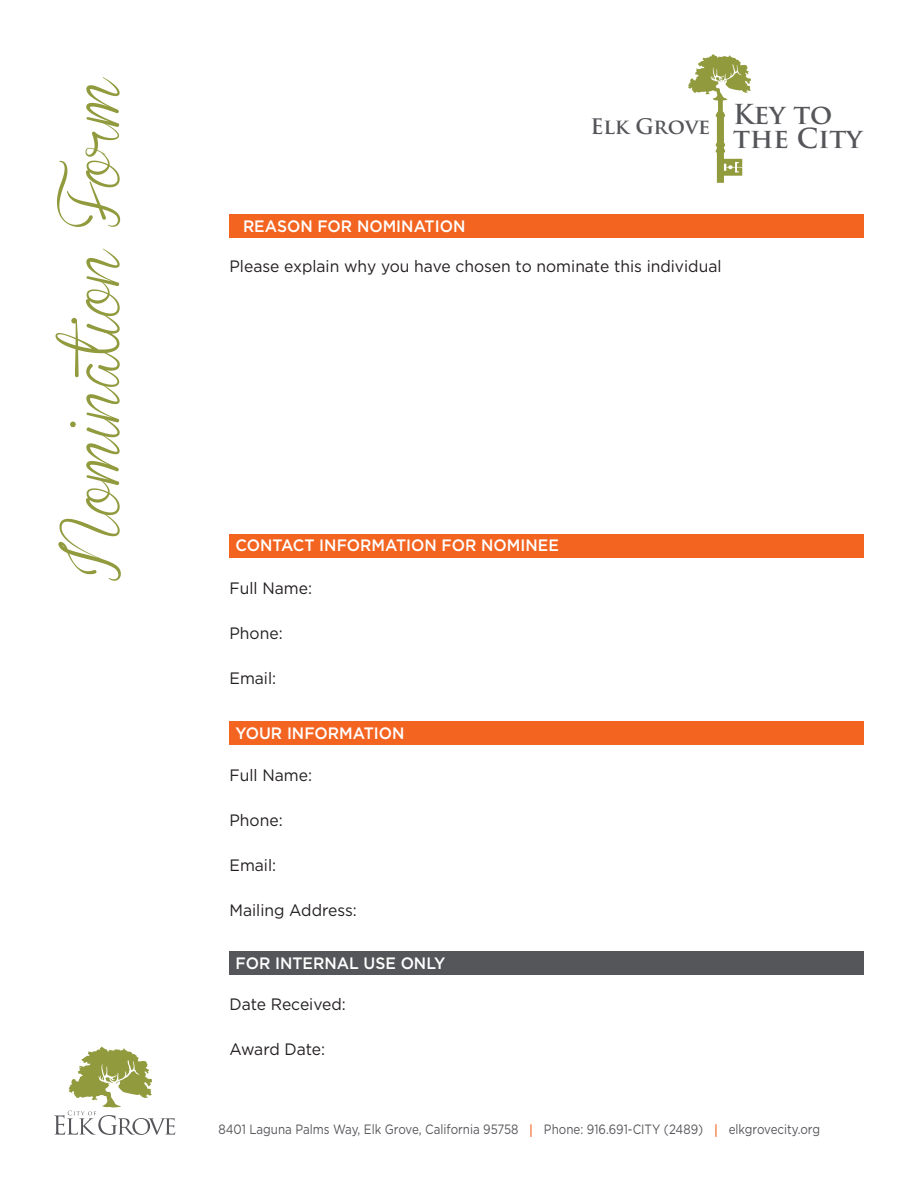
<style>
.page{position:relative;width:918px;height:1188px;background:#fff}
.page>*{position:absolute;margin:0;border:0;box-sizing:border-box;transform-origin:0 0}
.t1{font:61.05px "Brannboll Smal";color:#919a3d}
.t2{font:700 26.85px/23.9px "Trajan Pro";color:#55565a}
.t3{font:700 20.85px "Trajan Pro";color:#55565a}
.t4{font:16.5px "Gotham";color:#231f20;scale:.95 1}
.t5{font:500 16.5px "Gotham";color:#fff;scale:.95 1}
.t6{font:13.5px "Gotham";color:#55565a;scale:.86 1}
.s1{font-family:"Trend Slab One";color:#f36421}
</style>
<div class="page">
<svg style="left:54px;top:1047px;width:121px;height:88px"></svg>
<svg style="left:688px;top:54px;width:63px;height:129px"></svg>
<div style="left:230px;top:535px;width:634px;height:23px;background:#f36421"></div>
<div style="left:230px;top:214px;width:634px;height:24px;background:#f36421"></div>
<div style="left:230px;top:721px;width:634px;height:24px;background:#f36421"></div>
<div style="left:230px;top:951px;width:634px;height:24px;background:#55565a"></div>
<p class="t1" style="left:61px;top:580px;width:508px;rotate:-90deg">Nomination Form</p>
<p class="t3" style="left:591px;top:114px;width:121px">Elk Grove</p>
<p class="t2" style="left:733px;top:103px;width:130px">Key to the City</p>
<p class="t5" style="left:243px;top:215px;width:236px">REASON FOR NOMINATION</p>
<p class="t4" style="left:230px;top:256px;width:519px">Please explain why you have chosen to nominate this individual</p>
<p class="t5" style="left:236px;top:534px;width:342px">CONTACT INFORMATION FOR NOMINEE</p>
<p class="t4" style="left:230px;top:577px;width:88px">Full Name:</p>
<p class="t4" style="left:230px;top:622px;width:57px">Phone:</p>
<p class="t4" style="left:230px;top:667px;width:51px">Email:</p>
<p class="t5" style="left:236px;top:722px;width:180px">YOUR INFORMATION</p>
<p class="t4" style="left:230px;top:764px;width:88px">Full Name:</p>
<p class="t4" style="left:230px;top:809px;width:57px">Phone:</p>
<p class="t4" style="left:230px;top:854px;width:51px">Email:</p>
<p class="t4" style="left:230px;top:899px;width:136px">Mailing Address:</p>
<p class="t5" style="left:236px;top:952px;width:222px">FOR INTERNAL USE ONLY</p>
<p class="t4" style="left:230px;top:994px;width:124px">Date Received:</p>
<p class="t4" style="left:230px;top:1039px;width:102px">Award Date:</p>
<p class="t6" style="left:218px;top:1121px;width:701px">8401 Laguna Palms Way, Elk Grove, California 95758 <span class="s1">|</span> Phone: 916.691-CITY (2489) <span class="s1">|</span> elkgrovecity.org</p>
</div>
